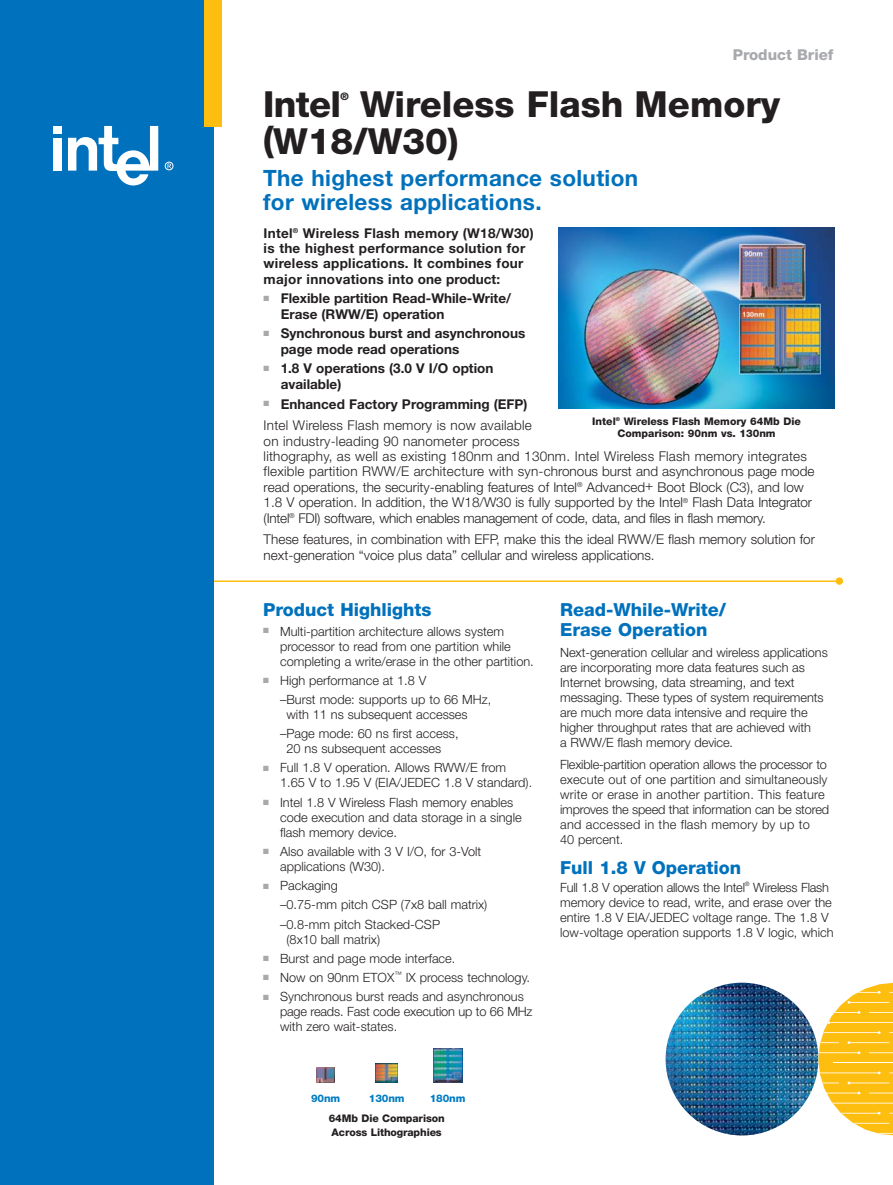
<style>
.page{position:relative;width:893px;height:1185px;background:#fff}
.page>*{position:absolute;margin:0;border:0;box-sizing:border-box;transform-origin:0 0}
.t1{font:800 36px/36.3px "Helvetica Neue";color:#231f20}
.t2{font:700 22.5px/24px "Helvetica Neue";letter-spacing:.015em;color:#0071bc}
.t3{font:800 18px/19.5px "Helvetica Neue";color:#0071bc}
.t4{font:800 15px "Helvetica Neue";color:#a7a9ac}
.t5{font:300 13.5px/15.5px "Helvetica Neue";color:#231f20}
.t6{font:700 13.5px/15.5px "Helvetica Neue";color:#231f20}
.t7{font:700 13.5px/15.5px "Helvetica Neue";letter-spacing:.02em;color:#231f20}
.t8{font:300 12.75px/15px "Helvetica Neue";color:#231f20}
.t9{font:800 10.5px/12.6px "Helvetica Neue";color:#231f20;text-align:center}
.t10{font:800 10.5px "Helvetica Neue";letter-spacing:-.01em;color:#007cc2}
.t11{font:800 10.35px "Helvetica Neue";color:#231f20}
.t12{font:300 6px "Helvetica Neue";color:#231f20}
.s1{font-weight:700}
.s2{color:#a7a9ac}
</style>
<div class="page">
<hr style="left:185px;top:580px;width:654px;height:2px;background:#febe10">
<div style="left:835px;top:577px;width:8px;height:8px;background:#febe10;border-radius:50%"></div>
<div style="left:0;top:0;width:213px;height:1185px;background:#0071bc"></div>
<div style="left:205px;top:0;width:17px;height:127px;background:#febe10"></div>
<div style="left:54px;top:126px;width:8px;height:8px;background:#fff"></div>
<div style="left:54px;top:138px;width:8px;height:33px;background:#fff"></div>
<svg style="left:68px;top:126px;width:90px;height:59px"></svg>
<svg style="left:167px;top:164px;width:4px;height:4px"></svg>
<div style="left:165px;top:162px;width:8px;height:8px;border:1px solid #fff;border-radius:50%"></div>
<img style="left:665px;top:983px;width:153px;height:152px;border-radius:50%">
<svg style="left:818px;top:983px;width:75px;height:152px"></svg>
<img style="left:558px;top:228px;width:276px;height:180px">
<img style="left:316px;top:1067px;width:18px;height:16px">
<img style="left:375px;top:1064px;width:23px;height:19px">
<img style="left:433px;top:1048px;width:29px;height:35px">
<p class="t4" style="left:732px;top:50px;width:102px">Product Brief</p>
<h1 class="t1" style="left:263px;top:90px;width:518px;text-indent:97px">Wireless Flash Memory (W18/W30)</h1>
<h2 class="t2" style="left:263px;top:168px;width:376px">The highest performance solution for wireless applications.</h2>
<p class="t7" style="left:264px;top:226px;width:271px">Intel<sup>®</sup> Wireless Flash memory (W18/W30) is the highest performance solution for wireless applications. It combines four major innovations into one product:</p>
<p class="t6" style="left:281px;top:292px;width:232px;text-indent:-17px"><sup>■</sup> Flexible partition Read-While-Write/<br>Erase (RWW/E) operation</p>
<p class="t6" style="left:281px;top:327px;width:246px;text-indent:-17px"><sup>■</sup> Synchronous burst and asynchronous page mode read operations</p>
<p class="t6" style="left:281px;top:362px;width:214px;text-indent:-17px"><sup>■</sup> 1.8 V operations (3.0 V I/O option available)</p>
<p class="t5" style="left:264px;top:394px;width:269px;line-height:21.8px"><sup>■</sup> <span class="s1">Enhanced Factory Programming (EFP)<br></span>Intel Wireless Flash memory is now available</p>
<p class="t5" style="left:264px;top:434px;width:552px">on industry-leading 90 nanometer process<br>lithography, as well as existing 180nm and 130nm. Intel Wireless Flash memory integrates flexible partition RWW/E architecture with syn-chronous burst and asynchronous page mode read operations, the security-enabling features of Intel<sup>®</sup> Advanced+ Boot Block (C3), and low 1.8 V operation. In addition, the W18/W30 is fully supported by the Intel<sup>®</sup> Flash Data Integrator (Intel<sup>®</sup> FDI) software, which enables management of code, data, and files in flash memory.</p>
<p class="t5" style="left:264px;top:533px;width:553px">These features, in combination with EFP, make this the ideal RWW/E flash memory solution for next-generation “voice plus data” cellular and wireless applications.</p>
<h1 class="t1" style="left:263px;top:90px;width:79px">Intel</h1>
<p class="t11" style="left:340px;top:93px;width:10px">®</p>
<p class="t9" style="left:592px;top:416px;width:210px">Intel<sup>®</sup> Wireless Flash Memory 64Mb Die<br>Comparison: 90nm vs. 130nm</p>
<h3 class="t3" style="left:263px;top:602px;width:170px">Product Highlights</h3>
<p class="t8" style="left:280px;top:625px;width:255px;text-indent:-17px"><sup>■</sup> Multi-partition architecture allows system processor to read from one partition while completing a write/erase in the other partition.</p>
<p class="t8" style="left:280px;top:672px;width:213px;line-height:19.2px;text-indent:-17px"><span class="s2">■</span> High performance at 1.8 V<br>–Burst mode: supports up to 66 MHz,</p>
<p class="t8" style="left:280px;top:706px;width:189px;line-height:19.2px;text-indent:6px">with 11 ns subsequent accesses –Page mode: 60 ns first access,</p>
<p class="t8" style="left:286px;top:742px;width:156px">20 ns subsequent accesses</p>
<p class="t8" style="left:280px;top:762px;width:253px;text-indent:-17px"><span class="s2">■</span> Full 1.8 V operation. Allows RWW/E from<br>1.65 V to 1.95 V (EIA/JEDEC 1.8 V standard).</p>
<p class="t8" style="left:280px;top:796px;width:243px;text-indent:-17px"><span class="s2">■</span> Intel 1.8 V Wireless Flash memory enables code execution and data storage in a single flash memory device.</p>
<p class="t8" style="left:280px;top:845px;width:203px;text-indent:-17px"><span class="s2">■</span> Also available with 3 V I/O, for 3-Volt applications (W30).</p>
<p class="t8" style="left:280px;top:877px;width:209px;line-height:19.2px;text-indent:-17px"><span class="s2">■</span> Packaging<br>–0.75-mm pitch CSP (7x8 ball matrix) –0.8-mm pitch Stacked-CSP</p>
<p class="t8" style="left:286px;top:933px;width:95px">(8x10 ball matrix)</p>
<p class="t8" style="left:263px;top:952px;width:194px"><span class="s2">■</span> Burst and page mode interface.</p>
<p class="t8" style="left:263px;top:971px;width:268px"><span class="s2">■</span> Now on 90nm ETOX<sup>™</sup> IX process technology.</p>
<p class="t8" style="left:280px;top:990px;width:254px;text-indent:-17px"><span class="s2">■</span> Synchronous burst reads and asynchronous page reads. Fast code execution up to 66 MHz with zero wait-states.</p>
<p class="t10" style="left:311px;top:1095px;width:31px">90nm</p>
<p class="t10" style="left:430px;top:1095px;width:37px">180nm</p>
<p class="t10" style="left:369px;top:1095px;width:37px">130nm</p>
<p class="t9" style="left:329px;top:1113px;width:117px;line-height:13.5px;text-align:left">64Mb Die Comparison<br>Across Lithographies</p>
<h3 class="t3" style="left:560px;top:602px;width:167px">Read-While-Write/<br>Erase Operation</h3>
<p class="t8" style="left:560px;top:646px;width:269px">Next-generation cellular and wireless applications are incorporating more data features such as Internet browsing, data streaming, and text messaging. These types of system requirements are much more data intensive and require the higher throughput rates that are achieved with<br>a RWW/E flash memory device.</p>
<p class="t8" style="left:560px;top:758px;width:270px">Flexible-partition operation allows the processor to execute out of one partition and simultaneously write or erase in another partition. This feature improves the speed that information can be stored and accessed in the flash memory by up to<br>40 percent.</p>
<h3 class="t3" style="left:560px;top:860px;width:183px">Full 1.8 V Operation</h3>
<p class="t8" style="left:560px;top:881px;width:186px">Full 1.8 V operation allows the Intel</p>
<p class="t12" style="left:744px;top:881px;width:6px">®</p>
<p class="t8" style="left:560px;top:881px;width:275px;text-indent:193px">Wireless Flash memory device to read, write, and erase over the entire 1.8 V EIA/JEDEC voltage range. The 1.8 V low-voltage operation supports 1.8 V logic, which</p>
</div>
